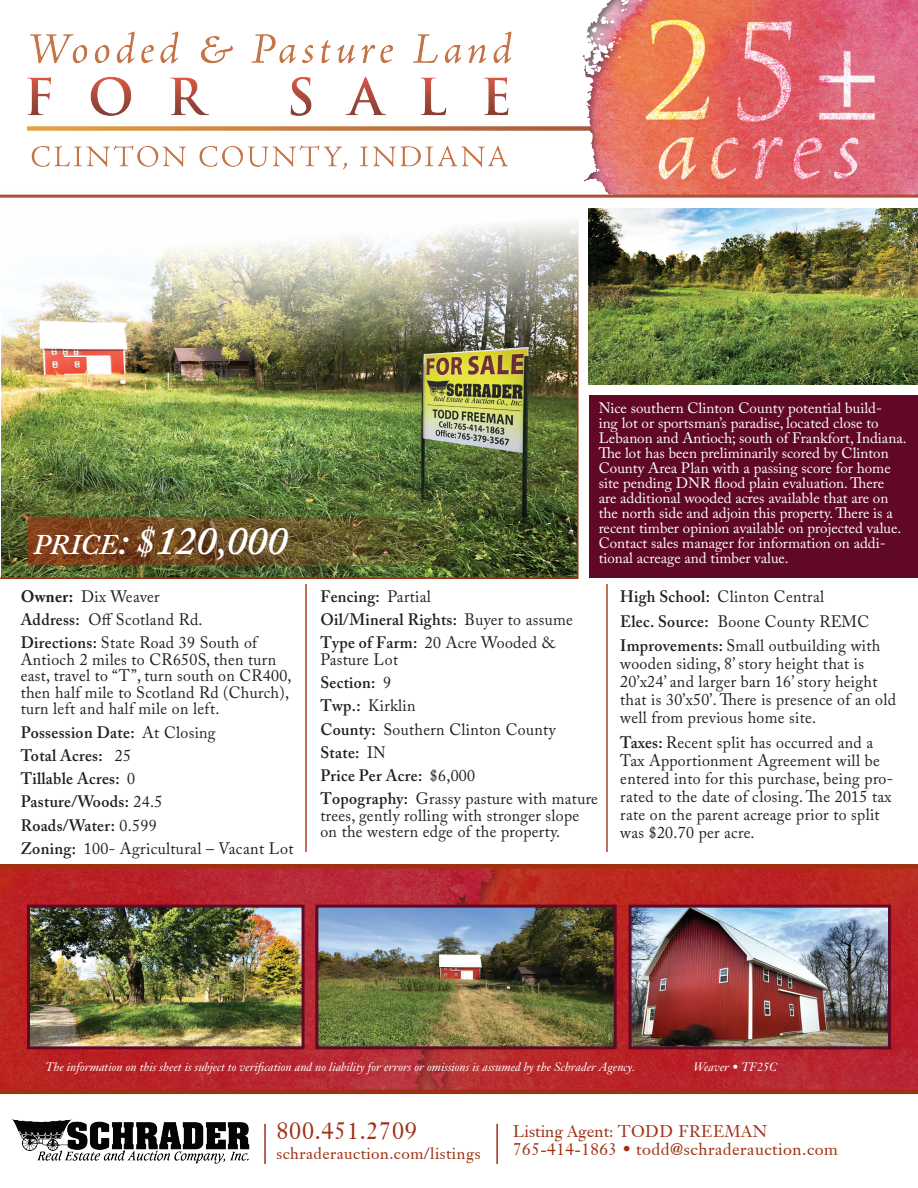
<style>
.page{position:relative;width:918px;height:1188px;background:#fff}
.page>*{position:absolute;margin:0;border:0;box-sizing:border-box;transform-origin:0 0}
.t1{font:italic 600 40.5px "Adobe Caslon Pro";color:#fff}
.t2{font:23.25px "Janson S Si";letter-spacing:.03em;color:#9f3012}
.t3{font:16.5px/23.2px "Adobe Caslon Pro";letter-spacing:.02em;color:#231f20;scale:.96 1}
.t4{font:600 16.5px/23.2px "Adobe Caslon Pro";letter-spacing:.02em;color:#231f20;scale:.96 1}
.t5{font:16.5px/18px "Janson S Si";letter-spacing:.03em;color:#9f3012}
.t6{font:15.75px "Janson S Si";letter-spacing:.03em;color:#9f3012}
.t7{font:15px/15px "Adobe Caslon Pro";color:#fff}
.t8{font:italic 12px "Janson Text";color:#fff}
.s1{font-size:28.35px}
.s2{font-weight:700}
.s3{font-weight:600}
.s4{font-weight:400}
</style>
<div class="page">
<svg style="left:27px;top:0;width:891px;height:198px"></svg>
<svg style="left:0;top:864px;width:918px;height:230px;background:#b62728"></svg>
<img style="left:12px;top:1119px;width:238px;height:45px">
<hr style="left:264px;top:1124px;width:2px;height:40px;background:#9f3012">
<hr style="left:496px;top:1124px;width:2px;height:40px;background:#9f3012">
<img style="left:31px;top:909px;width:270px;height:136px">
<div style="left:27px;top:905px;width:278px;height:144px;border:3px solid #600826"></div>
<img style="left:633px;top:909px;width:254px;height:136px">
<div style="left:629px;top:905px;width:262px;height:144px;border:3px solid #600826"></div>
<img style="left:319px;top:909px;width:294px;height:136px">
<div style="left:315px;top:905px;width:302px;height:144px;border:3px solid #600826"></div>
<img style="left:589px;top:208px;width:329px;height:177px">
<img style="left:0;top:189px;width:579px;height:390px">
<hr style="left:305px;top:584px;width:2px;height:267px;background:#9f3012">
<hr style="left:606px;top:584px;width:2px;height:267px;background:#9f3012">
<svg style="left:28px;top:517px;width:423px;height:47px;background:#6c5126"></svg>
<div style="left:589px;top:395px;width:329px;height:183px;background:#600826"></div>
<h1 class="t1" style="left:33px;top:517px;width:256px"><span class="s1">PRICE</span>: $120,000</h1>
<p class="t3" style="left:21px;top:585px;width:248px"><span class="s2">Owner:</span> Dix Weaver<br><span class="s3">Address:</span> Off Scotland Rd.<br><span class="s3">Directions:</span> State Road 39 South of</p>
<p class="t3" style="left:21px;top:651px;width:284px;line-height:16.5px">Antioch 2 miles to CR650S, then turn east, travel to “T”, turn south on CR400, then half mile to Scotland Rd (Church), turn left and half mile on left.</p>
<p class="t4" style="left:21px;top:720px;width:286px">Possession Date: <span class="s4">At Closing<br></span>Total Acres: <span class="s4">25<br></span>Tillable Acres: <span class="s4">0<br></span>Pasture/Woods: <span class="s4">24.5<br></span>Roads/Water: <span class="s4">0.599<br></span>Zoning: <span class="s4">100- Agricultural – Vacant Lot</span></p>
<p class="t7" style="left:599px;top:400px;width:309px">Nice southern Clinton County potential build-<br>ing lot or sportsman’s paradise, located close to Lebanon and Antioch; south of Frankfort, Indiana.<br>The lot has been preliminarily scored by Clinton County Area Plan with a passing score for home site pending DNR flood plain evaluation. There<br>are additional wooded acres available that are on the north side and adjoin this property. There is a recent timber opinion available on projected value.<br>Contact sales manager for information on addi&shy;tional acreage and timber value.</p>
<p class="t4" style="left:320px;top:585px;width:264px">Fencing: <span class="s4">Partial<br></span>Oil/Mineral Rights: <span class="s4">Buyer to assume<br></span>Type of Farm: <span class="s4">20 Acre Wooded &amp;</span></p>
<p class="t3" style="left:320px;top:648px;width:291px">Pasture Lot<br><span class="s3">Section:</span> 9<br><span class="s3">Twp.:</span> Kirklin<br><span class="s3">County:</span> Southern Clinton County<br><span class="s3">State:</span> IN<br><span class="s3">Price Per Acre:</span> $6,000<br><span class="s3">Topography:</span> Grassy pasture with mature</p>
<p class="t3" style="left:320px;top:807px;width:271px;line-height:16.5px">trees, gently rolling with stronger slope on the western edge of the property.</p>
<p class="t3" style="left:620px;top:584px;width:272px;line-height:24.8px"><span class="s3">High School:</span> Clinton Central<br><span class="s3">Elec. Source:</span> Boone County REMC<br><span class="s3">Improvements:</span> Small outbuilding with</p>
<p class="t3" style="left:620px;top:655px;width:289px;line-height:18px">wooden siding, 8’ story height that is 20’x24’ and larger barn 16’ story height that is 30’x50’. There is presence of an old well from previous home site.</p>
<p class="t3" style="left:620px;top:733px;width:286px;line-height:18px"><span class="s3">Taxes:</span> Recent split has occurred and a Tax Apportionment Agreement will be entered into for this purchase, being pro&shy;rated to the date of closing. The 2015 tax rate on the parent acreage prior to split was $20.70 per acre.</p>
<p class="t8" style="left:45px;top:1060px;width:591px">The information on this sheet is subject to verification and no liability for errors or omissions is assumed by the Schrader Agency.</p>
<p class="t8" style="left:693px;top:1060px;width:85px">Weaver • TF25C</p>
<h2 class="t2" style="left:276px;top:1116px;width:142px">800.451.2709</h2>
<p class="t6" style="left:276px;top:1143px;width:206px">schraderauction.com/listings</p>
<p class="t5" style="left:513px;top:1122px;width:326px">Listing Agent: TODD FREEMAN<br>765-414-1863 • todd@schraderauction.com</p>
</div>
